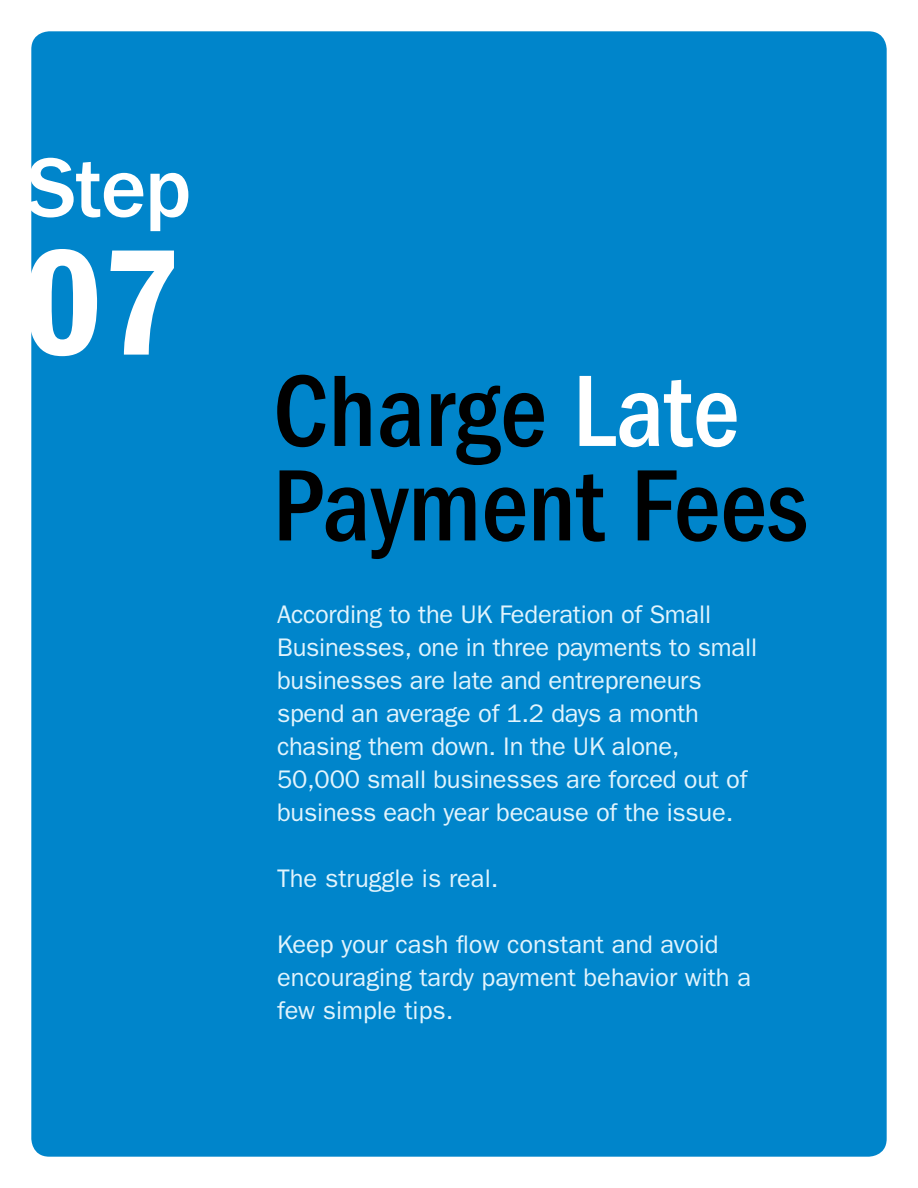
<style>
.page{position:relative;width:918px;height:1188px;background:#fff}
.page>*{position:absolute;margin:0;border:0;box-sizing:border-box;transform-origin:0 0}
.t1{font:600 condensed 156px "Franklin Gothic";color:#fff}
.t2{font:500 condensed 105px/94.5px "Franklin Gothic";color:#000}
.t3{font:500 87px "Franklin Gothic";color:#fff}
.t4{font:25.5px/33px "Franklin Gothic";letter-spacing:-.01em;color:#e1f4fd}
.s1{color:#fff}
</style>
<div class="page">
<div style="left:31px;top:31px;width:856px;height:1126px;background:#0085cb;border-radius:18px"></div>
<h3 class="t3" style="left:27px;top:139px;width:166px">Step</h3>
<h1 class="t1" style="left:22px;top:214px;width:161px">07</h1>
<h2 class="t2" style="left:273px;top:365px;width:537px">Charge <span class="s1">Late<br></span>Payment Fees</h2>
<p class="t4" style="left:277px;top:598px;width:481px">According to the UK Federation of Small Businesses, one in three payments to small businesses are late and entrepreneurs spend an average of 1.2 days a month chasing them down. In the UK alone, 50,000 small businesses are forced out of business each year because of the issue.</p>
<p class="t4" style="left:277px;top:862px;width:223px">The struggle is real.</p>
<p class="t4" style="left:277px;top:928px;width:476px">Keep your cash flow constant and avoid encouraging tardy payment behavior with a few simple tips.</p>
</div>
